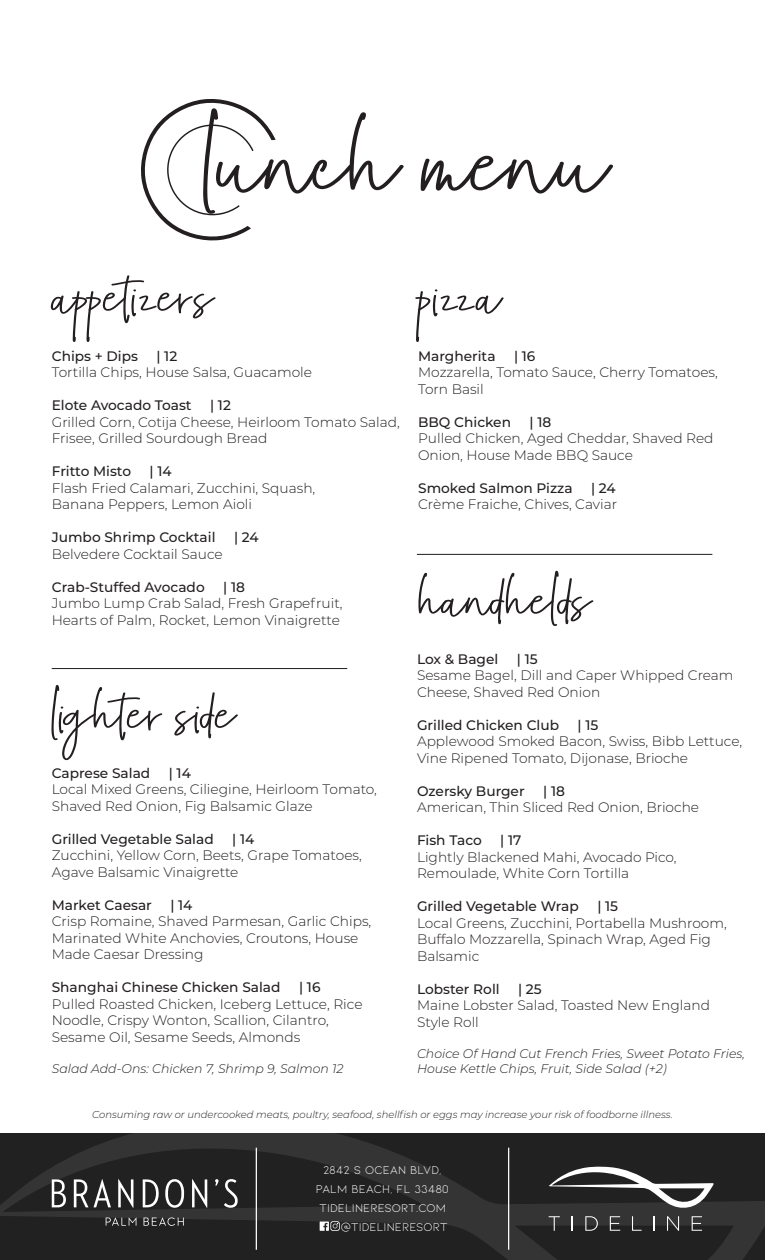
<style>
.page{position:relative;width:765px;height:1260px;background:#fff}
.page>*{position:absolute;margin:0;border:0;box-sizing:border-box;transform-origin:0 0}
.t1{font:86px "The Gwathmey";color:#231f20;scale:1.26 1}
.t2{font:45px "The Gwathmey";color:#231f20;scale:1.26 1}
.t3{font:300 13.75px/16.5px "Montserrat";color:#231f20}
.t4{font:500 13.75px "Montserrat";color:#231f20}
.t5{font:italic 300 12.5px/15px "Montserrat";color:#231f20}
.t6{font:12px "Kiona";color:#fff}
.t7{font:italic 300 10px "Montserrat";color:#231f20}
</style>
<div class="page">
<svg style="left:0;top:1133px;width:765px;height:127px;background:#262626"></svg>
<svg style="left:549px;top:1166px;width:164px;height:65px;background:#4b4b4b"></svg>
<svg style="left:320px;top:1221px;width:20px;height:10px"></svg>
<hr style="left:256px;top:1148px;width:1px;height:102px;background:#fff">
<hr style="left:508px;top:1148px;width:1px;height:102px;background:#fff">
<hr style="left:52px;top:668px;width:295px;height:1px;background:#211d1e">
<hr style="left:417px;top:554px;width:295px;height:1px;background:#211d1e">
<svg style="left:141px;top:99px;width:135px;height:142px"></svg>
<svg style="left:52px;top:1179px;width:14px;height:28px"></svg>
<svg style="left:192px;top:1179px;width:15px;height:29px"></svg>
<svg style="left:118px;top:1179px;width:16px;height:29px"></svg>
<svg style="left:165px;top:1178px;width:19px;height:31px"></svg>
<svg style="left:143px;top:1179px;width:16px;height:29px"></svg>
<svg style="left:74px;top:1179px;width:14px;height:28px"></svg>
<svg style="left:94px;top:1179px;width:17px;height:28px"></svg>
<svg style="left:144px;top:1217px;width:40px;height:9px"></svg>
<svg style="left:215px;top:1179px;width:23px;height:29px"></svg>
<svg style="left:106px;top:1217px;width:31px;height:9px"></svg>
<h1 class="t1" style="left:204px;top:109px;width:322px">lunch menu</h1>
<h2 class="t2" style="left:53px;top:268px;width:129px">appetizers</h2>
<p class="t4" style="left:52px;top:346px;width:88px">Chips + Dips</p>
<p class="t4" style="left:157px;top:346px;width:22px">| 12</p>
<p class="t3" style="left:52px;top:364px;width:262px">Tortilla Chips, House Salsa, Guacamole</p>
<p class="t4" style="left:52px;top:396px;width:141px">Elote Avocado Toast</p>
<p class="t4" style="left:210px;top:396px;width:22px">| 12</p>
<p class="t3" style="left:52px;top:413px;width:350px">Grilled Corn, Cotija Cheese, Heirloom Tomato Salad,<br>Frisee, Grilled Sourdough Bread</p>
<p class="t4" style="left:52px;top:462px;width:81px">Fritto Misto</p>
<p class="t4" style="left:150px;top:462px;width:24px">| 14</p>
<p class="t3" style="left:52px;top:479px;width:265px">Flash Fried Calamari, Zucchini, Squash,<br>Banana Peppers, Lemon Aioli</p>
<p class="t4" style="left:52px;top:528px;width:165px">Jumbo Shrimp Cocktail</p>
<p class="t4" style="left:234px;top:528px;width:26px">| 24</p>
<p class="t3" style="left:52px;top:545px;width:172px">Belvedere Cocktail Sauce</p>
<p class="t4" style="left:52px;top:577px;width:154px">Crab-Stuffed Avocado</p>
<p class="t4" style="left:223px;top:577px;width:23px">| 18</p>
<p class="t3" style="left:52px;top:595px;width:292px">Jumbo Lump Crab Salad, Fresh Grapefruit,<br>Hearts of Palm, Rocket, Lemon Vinaigrette</p>
<h2 class="t2" style="left:52px;top:685px;width:147px">lighter side</h2>
<p class="t4" style="left:52px;top:763px;width:100px">Caprese Salad</p>
<p class="t4" style="left:169px;top:763px;width:24px">| 14</p>
<p class="t3" style="left:52px;top:781px;width:327px">Local Mixed Greens, Ciliegine, Heirloom Tomato,<br>Shaved Red Onion, Fig Balsamic Glaze</p>
<p class="t4" style="left:52px;top:829px;width:163px">Grilled Vegetable Salad</p>
<p class="t4" style="left:232px;top:829px;width:24px">| 14</p>
<p class="t3" style="left:52px;top:847px;width:312px">Zucchini, Yellow Corn, Beets, Grape Tomatoes,<br>Agave Balsamic Vinaigrette</p>
<p class="t4" style="left:52px;top:895px;width:102px">Market Caesar</p>
<p class="t4" style="left:170px;top:895px;width:24px">| 14</p>
<p class="t3" style="left:52px;top:913px;width:321px">Crisp Romaine, Shaved Parmesan, Garlic Chips,<br>Marinated White Anchovies, Croutons, House<br>Made Caesar Dressing</p>
<p class="t4" style="left:52px;top:978px;width:230px">Shanghai Chinese Chicken Salad</p>
<p class="t4" style="left:299px;top:978px;width:23px">| 16</p>
<p class="t3" style="left:52px;top:995px;width:312px">Pulled Roasted Chicken, Iceberg Lettuce, Rice<br>Noodle, Crispy Wonton, Scallion, Cilantro,<br>Sesame Oil, Sesame Seeds, Almonds</p>
<p class="t5" style="left:52px;top:1061px;width:293px">Salad Add-Ons: Chicken 7, Shrimp 9, Salmon 12</p>
<h2 class="t2" style="left:419px;top:268px;width:66px">pizza</h2>
<p class="t4" style="left:418px;top:346px;width:79px">Margherita</p>
<p class="t4" style="left:514px;top:346px;width:23px">| 16</p>
<p class="t3" style="left:418px;top:364px;width:301px">Mozzarella, Tomato Sauce, Cherry Tomatoes,<br>Torn Basil</p>
<p class="t4" style="left:418px;top:412px;width:94px">BBQ Chicken</p>
<p class="t4" style="left:530px;top:412px;width:23px">| 18</p>
<p class="t3" style="left:418px;top:430px;width:297px">Pulled Chicken, Aged Cheddar, Shaved Red<br>Onion, House Made BBQ Sauce</p>
<p class="t4" style="left:418px;top:478px;width:156px">Smoked Salmon Pizza</p>
<p class="t4" style="left:591px;top:478px;width:26px">| 24</p>
<p class="t3" style="left:418px;top:496px;width:201px">Crème Fraiche, Chives, Caviar</p>
<h2 class="t2" style="left:418px;top:571px;width:139px">handhelds</h2>
<p class="t4" style="left:417px;top:649px;width:83px">Lox &amp; Bagel</p>
<p class="t4" style="left:517px;top:649px;width:22px">| 15</p>
<p class="t3" style="left:417px;top:667px;width:318px">Sesame Bagel, Dill and Caper Whipped Cream<br>Cheese, Shaved Red Onion</p>
<p class="t4" style="left:417px;top:715px;width:144px">Grilled Chicken Club</p>
<p class="t4" style="left:578px;top:715px;width:22px">| 15</p>
<p class="t3" style="left:417px;top:733px;width:327px">Applewood Smoked Bacon, Swiss, Bibb Lettuce,<br>Vine Ripened Tomato, Dijonase, Brioche</p>
<p class="t4" style="left:417px;top:781px;width:109px">Ozersky Burger</p>
<p class="t4" style="left:543px;top:781px;width:23px">| 18</p>
<p class="t3" style="left:417px;top:799px;width:284px">American, Thin Sliced Red Onion, Brioche</p>
<p class="t4" style="left:417px;top:831px;width:66px">Fish Taco</p>
<p class="t4" style="left:500px;top:831px;width:23px">| 17</p>
<p class="t3" style="left:417px;top:848px;width:261px">Lightly Blackened Mahi, Avocado Pico,<br>Remoulade, White Corn Tortilla</p>
<p class="t4" style="left:417px;top:897px;width:163px">Grilled Vegetable Wrap</p>
<p class="t4" style="left:597px;top:897px;width:22px">| 15</p>
<p class="t3" style="left:417px;top:914px;width:311px">Local Greens, Zucchini, Portabella Mushroom,<br>Buffalo Mozzarella, Spinach Wrap, Aged Fig<br>Balsamic</p>
<p class="t4" style="left:417px;top:979px;width:84px">Lobster Roll</p>
<p class="t4" style="left:518px;top:979px;width:25px">| 25</p>
<p class="t3" style="left:417px;top:997px;width:294px">Maine Lobster Salad, Toasted New England<br>Style Roll</p>
<p class="t5" style="left:417px;top:1046px;width:329px">Choice Of Hand Cut French Fries, Sweet Potato Fries,<br>House Kettle Chips, Fruit, Side Salad (+2)</p>
<p class="t7" style="left:92px;top:1108px;width:582px">Consuming raw or undercooked meats, poultry, seafood, shellfish or eggs may increase your risk of foodborne illness.</p>
<p class="t6" style="left:323px;top:1163px;width:120px">2842 S OCEAN BLVD,</p>
<p class="t6" style="left:316px;top:1182px;width:135px">PALM BEACH, FL 33480</p>
<p class="t6" style="left:319px;top:1201px;width:128px">TIDELINERESORT.COM</p>
<p class="t6" style="left:341px;top:1220px;width:108px">@TIDELINERESORT</p>
</div>
